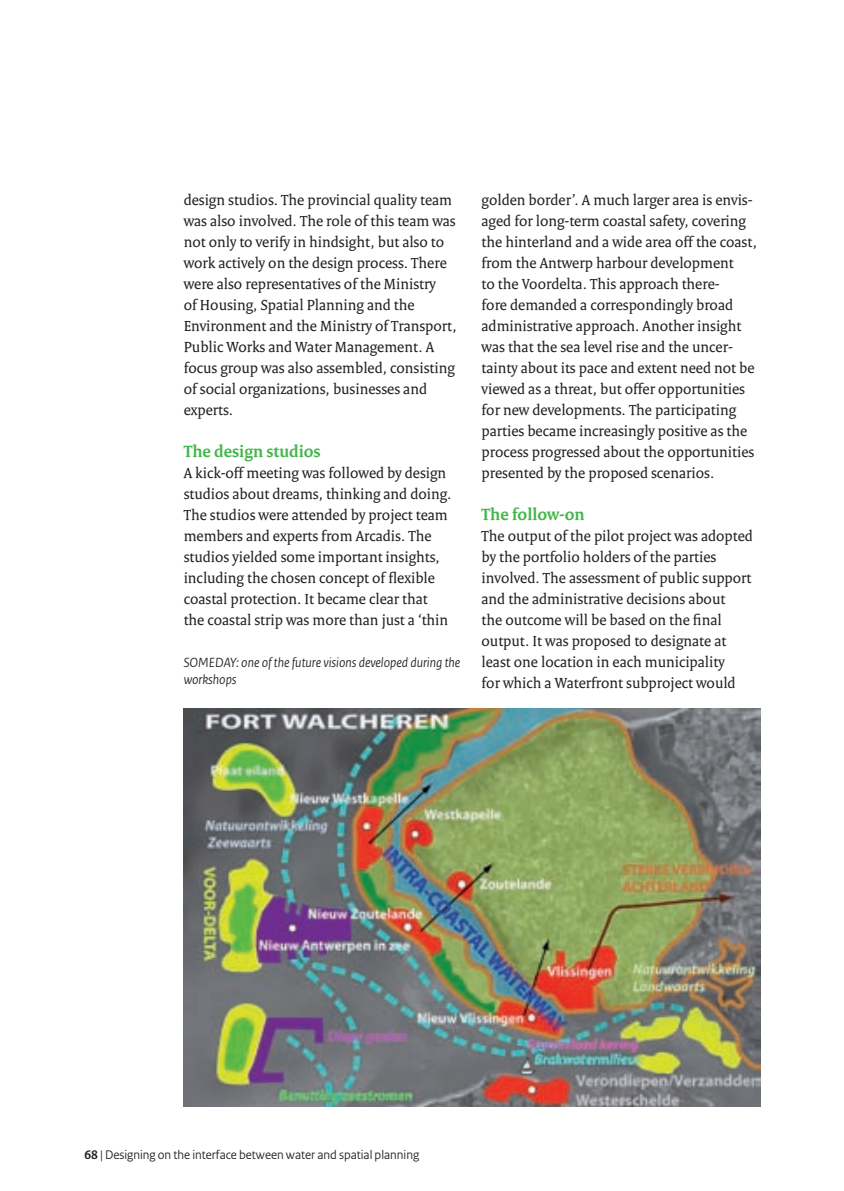
<style>
.page{position:relative;width:844px;height:1191px;background:#fff}
.page>*{position:absolute;margin:0;border:0;box-sizing:border-box;transform-origin:0 0}
.t1{font:700 17.5px "Rijksoverheid Serif";color:#42b649}
.t2{font:15.75px/21px "Rijksoverheid Serif";color:#231f20}
.t3{font:italic 14px/17.5px "Rijksoverheid Sans";color:#231f20}
.t4{font:13.12px "Rijksoverheid Sans";color:#231f20}
.s1{font-weight:700}
</style>
<div class="page">
<img style="left:184px;top:709px;width:576px;height:397px">
<p class="t2" style="left:184px;top:189px;width:274px">design studios. The provincial quality team was also involved. The role of this team was not only to verify in hindsight, but also to work actively on the design process. There were also representatives of the Ministry<br>of Housing, Spatial Planning and the Environ-ment and the Ministry of Transport, Public Works and Water Management. A focus group was also assembled, consisting of social organizations, businesses and experts.</p>
<p class="t1" style="left:184px;top:440px;width:138px">The design studios</p>
<p class="t2" style="left:184px;top:462px;width:269px">A kick-off meeting was followed by design studios about dreams, thinking and doing.<br>The studios were attended by project team members and experts from Arcadis. The studios yielded some important insights, including the chosen concept of flexible coastal protection. It became clear that the coastal strip was more than just a ‘thin</p>
<p class="t3" style="left:184px;top:654px;width:278px">SOMEDAY: one of the future visions developed during the workshops</p>
<p class="t2" style="left:481px;top:189px;width:277px">golden border’. A much larger area is envis&shy;aged for long-term coastal safety, covering the hinterland and a wide area off the coast, from the Antwerp harbour development<br>to the Voordelta. This approach there-<br>fore demanded a correspondingly broad administrative approach. Another insight was that the sea level rise and the uncer&shy;tainty about its pace and extent need not be viewed as a threat, but offer opportunities for new developments. The participating parties became increasingly positive as the process progressed about the opportunities presented by the proposed scenarios.</p>
<p class="t1" style="left:481px;top:503px;width:105px">The follow-on</p>
<p class="t2" style="left:481px;top:525px;width:273px">The output of the pilot project was adopted by the portfolio holders of the parties involved. The assessment of public support and the administrative decisions about<br>the outcome will be based on the final output. It was proposed to designate at least one location in each municipality<br>for which a Waterfront subproject would</p>
<p class="t4" style="left:84px;top:1146px;width:336px"><span class="s1">68</span> | Designing on the interface between water and spatial planning</p>
</div>
